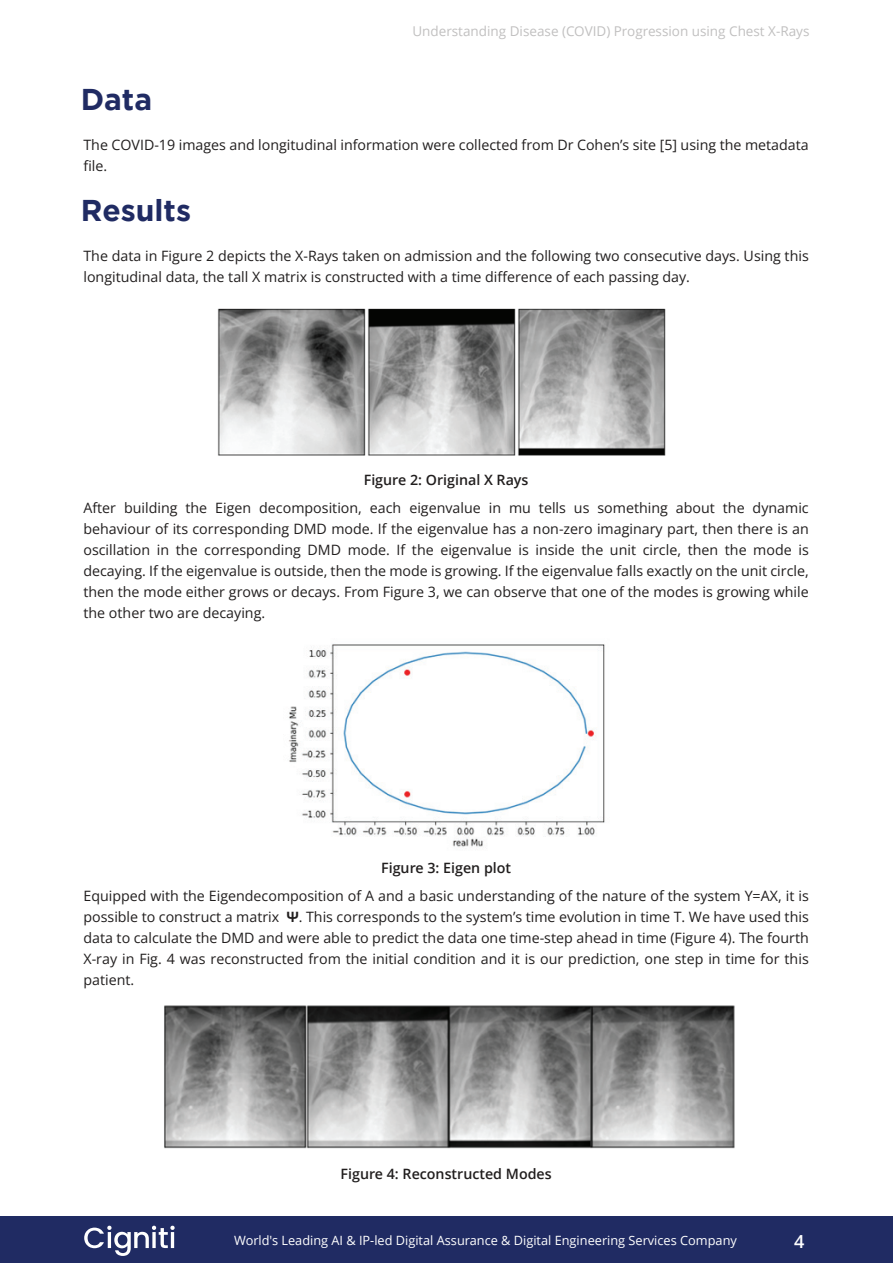
<style>
.page{position:relative;width:893px;height:1263px;background:#fff}
.page>*{position:absolute;margin:0;border:0;box-sizing:border-box;transform-origin:0 0}
.t1{font:700 30px "Gotham";color:#202b63}
.t2{font:600 18px "Open Sans";color:#fff}
.t3{font:14.25px/21px "Open Sans";color:#211e1e}
.t4{font:600 14.25px "Open Sans";color:#211e1e}
.t5{font:13.5px "Open Sans";color:#c1c0c0}
.t6{font:12.75px "Open Sans";color:#fff}
.s1{font-weight:700}
</style>
<div class="page">
<div style="left:0;top:1216px;width:893px;height:47px;background:#202b63"></div>
<svg style="left:84px;top:1226px;width:91px;height:30px"></svg>
<img style="left:217px;top:308px;width:449px;height:148px">
<img style="left:289px;top:644px;width:316px;height:203px">
<img style="left:164px;top:1005px;width:571px;height:144px">
<h1 class="t1" style="left:81px;top:83px;width:73px">Data</h1>
<p class="t5" style="left:412px;top:22px;width:399px">Understanding Disease (COVID) Progression using Chest X-Rays</p>
<p class="t3" style="left:83px;top:134px;width:727px">The COVID-19 images and longitudinal information were collected from Dr Cohen’s site [5] using the metadata file.</p>
<h1 class="t1" style="left:81px;top:193px;width:112px">Results</h1>
<p class="t3" style="left:83px;top:245px;width:727px">The data in Figure 2 depicts the X-Rays taken on admission and the following two consecutive days. Using this longitudinal data, the tall X matrix is constructed with a time difference of each passing day.</p>
<p class="t4" style="left:364px;top:470px;width:166px">Figure 2: Original X Rays</p>
<p class="t3" style="left:83px;top:497px;width:727px;text-align:justify">After building the Eigen decomposition, each eigenvalue in mu tells us something about the dynamic behaviour of its corresponding DMD mode. If the eigenvalue has a non-zero imaginary part, then there is an oscillation in the corresponding DMD mode. If the eigenvalue is inside the unit circle, then the mode is decaying. If the eigenvalue is outside, then the mode is growing. If the eigenvalue falls exactly on the unit circle, then the mode either grows or decays. From Figure 3, we can observe that one of the modes is growing while the other two are decaying.</p>
<p class="t4" style="left:381px;top:858px;width:132px">Figure 3: Eigen plot</p>
<p class="t3" style="left:83px;top:885px;width:727px;text-align:justify">Equipped with the Eigendecomposition of A and a basic understanding of the nature of the system Y=AX, it is possible to construct a matrix <span class="s1">Ψ</span>. This corresponds to the system’s time evolution in time T. We have used this data to calculate the DMD and were able to predict the data one time-step ahead in time (Figure 4). The fourth X-ray in Fig. 4 was reconstructed from the initial condition and it is our prediction, one step in time for this patient.</p>
<p class="t4" style="left:340px;top:1164px;width:213px">Figure 4: Reconstructed Modes</p>
<p class="t6" style="left:234px;top:1231px;width:504px">World's Leading AI &amp; IP-led Digital Assurance &amp; Digital Engineering Services Company</p>
<p class="t2" style="left:794px;top:1229px;width:12px">4</p>
</div>
